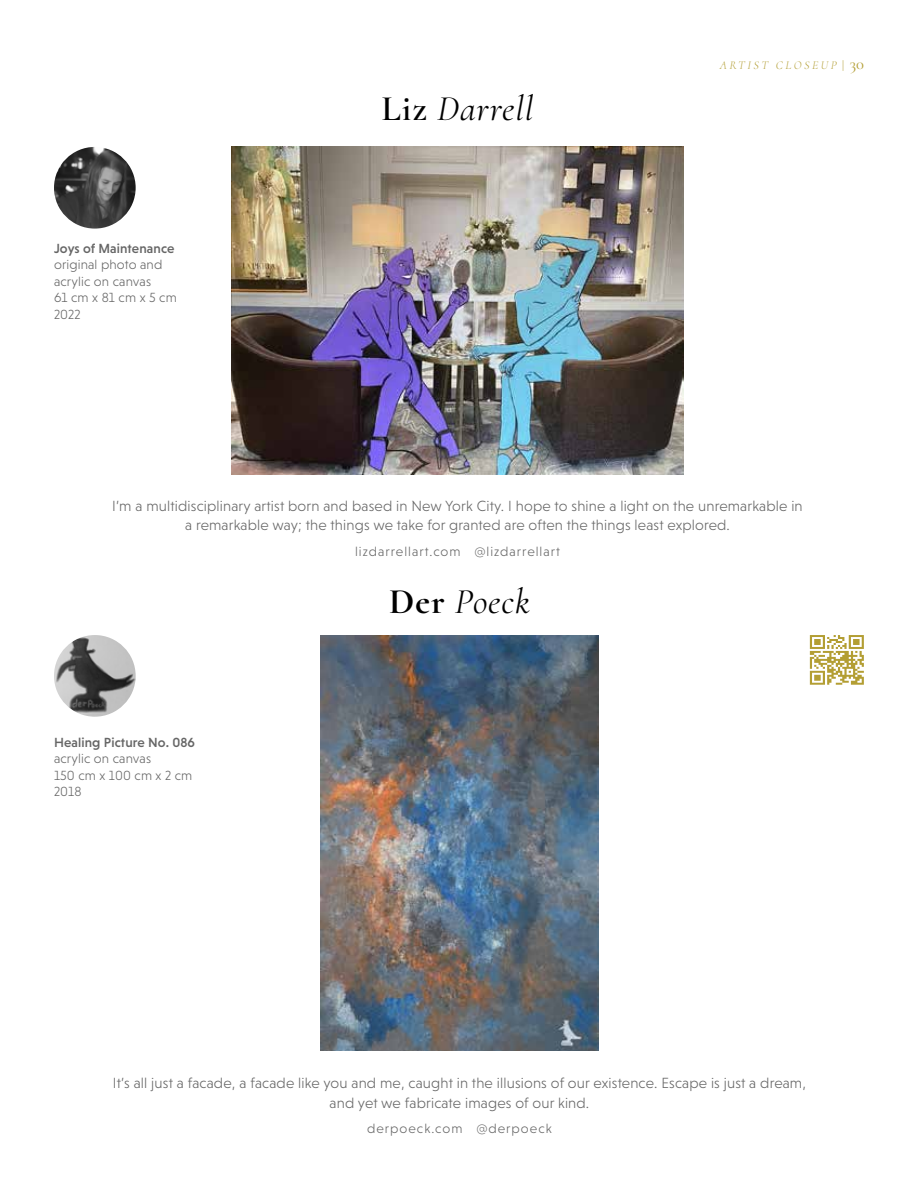
<style>
.page{position:relative;width:918px;height:1188px;background:#fff}
.page>*{position:absolute;margin:0;border:0;box-sizing:border-box;transform-origin:0 0}
.t1{font:italic 36px "Cormorant";letter-spacing:.025em;color:#000}
.t2{font:300 15px/19.5px "Niveau Grotesk";letter-spacing:.01em;color:#666;text-align:center}
.t3{font:300 13.5px/16.5px "Niveau Grotesk";letter-spacing:.01em;color:#666}
.t4{font:300 13.5px "Niveau Grotesk";letter-spacing:.075em;color:#666}
.t5{font:500 13.5px "Niveau Grotesk";letter-spacing:.01em;color:#666}
.t6{font:italic 300 12px "Cormorant";letter-spacing:.21em;color:#b39e33}
.s1{font-weight:600;font-style:normal}
.s2{font-weight:400;font-style:normal}
.s3{font-weight:400;font-style:normal;font-size:16.5px}
.s4{font-weight:700;font-style:normal}
</style>
<div class="page">
<img style="left:232px;top:147px;width:451px;height:328px">
<img style="left:54px;top:635px;width:82px;height:82px;border-radius:41px">
<img style="left:320px;top:635px;width:278px;height:416px">
<img style="left:54px;top:147px;width:82px;height:82px;border-radius:41px">
<svg style="left:810px;top:635px;width:54px;height:50px"></svg>
<p class="t5" style="left:54px;top:240px;width:122px">Joys of Maintenance</p>
<p class="t3" style="left:54px;top:256px;width:124px">original photo and acrylic on canvas<br>61 cm x 81 cm x 5 cm<br>2022</p>
<h1 class="t1" style="left:381px;top:87px;width:153px"><span class="s1">Liz</span> Darrell</h1>
<p class="t6" style="left:720px;top:58px;width:146px">ARTIST CLOSEUP <span class="s2">|</span> <span class="s3">30</span></p>
<p class="t2" style="left:112px;top:496px;width:692px">I’m a multidisciplinary artist born and based in New York City. I hope to shine a light on the unremarkable in a remarkable way; the things we take for granted are often the things least explored.</p>
<p class="t4" style="left:355px;top:544px;width:207px">lizdarrellart.com @lizdarrellart</p>
<p class="t5" style="left:54px;top:735px;width:143px">Healing Picture No. 086</p>
<p class="t3" style="left:54px;top:751px;width:140px">acrylic on canvas<br>150 cm x 100 cm x 2 cm<br>2018</p>
<h1 class="t1" style="left:389px;top:580px;width:142px"><span class="s4">Der</span> Poeck</h1>
<p class="t2" style="left:113px;top:1073px;width:695px">It’s all just a facade, a facade like you and me, caught in the illusions of our existence. Escape is just a dream, and yet we fabricate images of our kind.</p>
<p class="t4" style="left:367px;top:1121px;width:186px">derpoeck.com @derpoeck</p>
</div>
